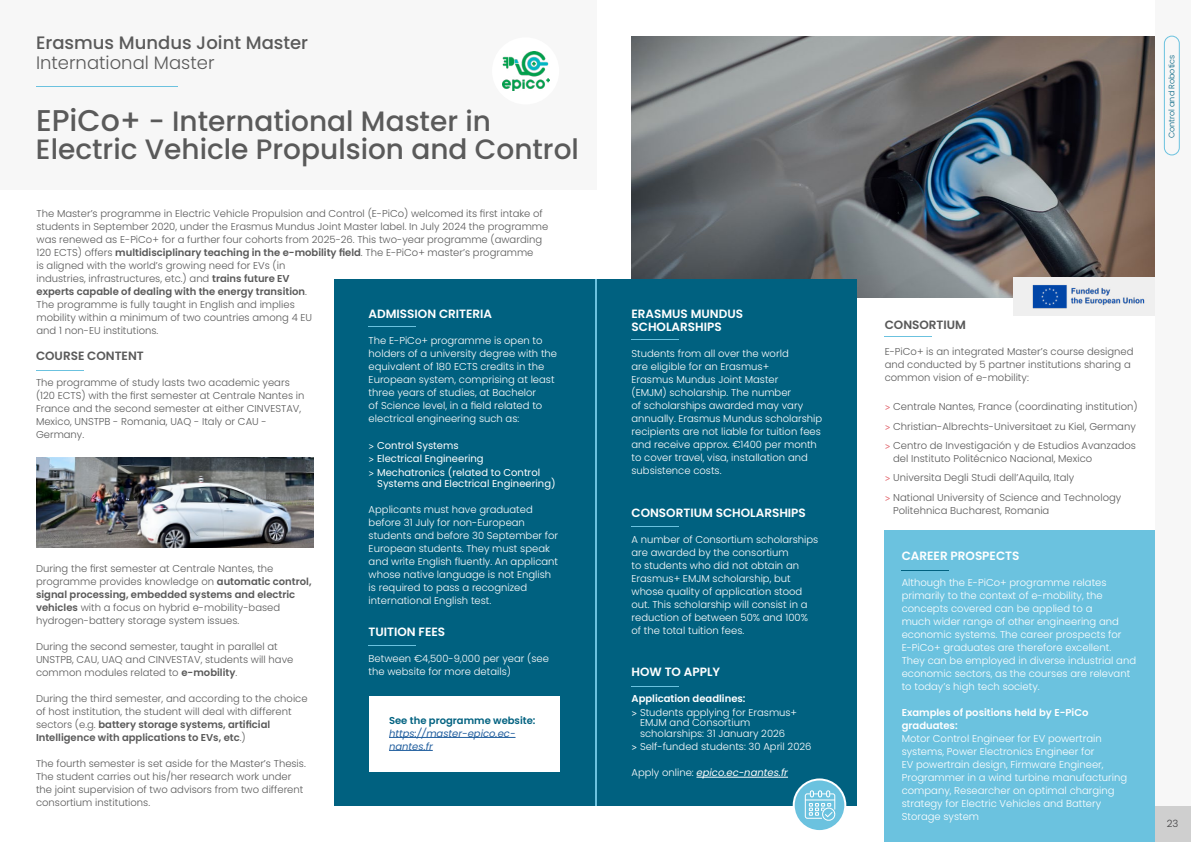
<style>
.page{position:relative;width:1191px;height:842px;background:#fff}
.page>*{position:absolute;margin:0;border:0;box-sizing:border-box;transform-origin:0 0}
.t1{font:500 28px/28px "Poppins";color:#5a5a5a}
.t2{font:500 18px "Poppins";color:#5a5a5a}
.t3{font:300 18px "Poppins";color:#5a5a5a}
.t4{font:600 12px/13px "Poppins";color:#fff}
.t5{font:600 12px "Poppins";color:#5a5a5a}
.t6{font:600 12px "Poppins";color:#595959}
.t7{font:300 10px/13px "Poppins";color:#fff}
.t8{font:300 10px/13px "Poppins";color:#5a5a5a}
.t9{font:300 10px/19.4px "Poppins";color:#595959}
.t10{font:10px/13.8px "Poppins";color:#fff}
.t11{font:600 10px/13px "Poppins";color:#fff}
.t12{font:italic 10px/13px "Poppins";color:#215e9e}
.t13{font:italic 10px "Poppins";color:#fff}
.t14{font:600 10px "Poppins";color:#006180}
.t15{font:300 10px "Poppins";color:#414042}
.t16{font:300 8px "Poppins";color:#006180}
.s1{font-size:30px}
.s2{font-weight:600}
.s3{font-family:"Titillium Web"}
.s4{font-family:"Titillium Web";font-weight:400}
.s5{font-weight:300;font-style:normal}
.s6{font-family:"Titillium Web";font-weight:400;color:#e15f67}
</style>
<div class="page">
<div style="left:0;top:0;width:596px;height:189px;background:#f7f7f7"></div>
<img style="left:631px;top:36px;width:524px;height:262px">
<div style="left:1155px;top:806px;width:36px;height:36px;background:#cfcfcf"></div>
<div style="left:1155px;top:0;width:36px;height:806px;background:#f7f7f7"></div>
<div style="left:334px;top:279px;width:522px;height:527px;background:#006180"></div>
<img style="left:37px;top:457px;width:277px;height:90px">
<div style="left:369px;top:696px;width:190px;height:75px;background:#fff"></div>
<div style="left:492px;top:37px;width:67px;height:67px;background:#fff;border-radius:50%"></div>
<hr style="left:369px;top:645px;width:47px;height:1px;background:#6bc2df">
<hr style="left:369px;top:326px;width:47px;height:1px;background:#6bc2df">
<hr style="left:37px;top:370px;width:47px;height:1px;background:#6bc2df">
<div style="left:884px;top:530px;width:271px;height:312px;background:#6bc2df"></div>
<hr style="left:594px;top:279px;width:2px;height:527px;background:#6bc2df">
<svg style="left:793px;top:779px;width:52px;height:52px"></svg>
<div style="left:792px;top:778px;width:54px;height:54px;border:2px solid #fff;border-radius:50%"></div>
<div style="left:1013px;top:277px;width:142px;height:39px;background:#efefef"></div>
<hr style="left:884px;top:337px;width:48px;height:1px;background:#6bc2df">
<hr style="left:901px;top:570px;width:48px;height:1px;background:#006180">
<hr style="left:631px;top:339px;width:47px;height:1px;background:#6bc2df">
<hr style="left:631px;top:526px;width:47px;height:1px;background:#6bc2df">
<hr style="left:631px;top:686px;width:47px;height:1px;background:#6bc2df">
<hr style="left:36px;top:86px;width:142px;height:1px;background:#6bc2df">
<div style="left:1164px;top:36px;width:15px;height:119px;border:1px solid #6bc2df;border-radius:7px"></div>
<img style="left:502px;top:52px;width:47px;height:38px">
<img style="left:1032px;top:285px;width:113px;height:24px">
<hr style="left:389px;top:737px;width:126px;height:1px;background:#215e9e">
<hr style="left:389px;top:750px;width:44px;height:1px;background:#215e9e">
<hr style="left:696px;top:777px;width:92px;height:1px;background:#fff">
<svg style="left:805px;top:790px;width:32px;height:32px"></svg>
<h2 class="t2" style="left:36px;top:32px;width:274px">Erasmus Mundus Joint Master</h2>
<h2 class="t3" style="left:36px;top:52px;width:180px">International Master</h2>
<h1 class="t1" style="left:36px;top:107px;width:544px"><span class="s1">EPiCo+</span> - International Master in<br>Electric Vehicle Propulsion and Control</h1>
<p class="t8" style="left:36px;top:207px;width:513px">The Master’s programme in Electric Vehicle Propulsion and Control (E-PiCo) welcomed its first intake of students in September 2020, under the Erasmus Mundus Joint Master label. In July 2024 the programme was renewed as E-PiCo+ for a further four cohorts from 2025-26. This two-year programme (awarding 120 ECTS) offers <span class="s2">multidisciplinary teaching in the e-mobility field</span>. The E-PiCo+ master’s programme</p>
<p class="t8" style="left:36px;top:259px;width:277px">is aligned with the world’s growing need for EVs (in industries, infrastructures, etc.) and <span class="s2">trains future EV experts capable of dealing with the energy transition</span>.<br>The programme is fully taught in English and implies mobility within a minimum of two countries among 4 EU and 1 non-EU institutions.</p>
<p class="t4" style="left:369px;top:307px;width:125px">ADMISSION CRITERIA</p>
<p class="t7" style="left:369px;top:334px;width:190px">The E-PiCo+ programme is open to holders of a university degree with the equivalent of 180 ECTS credits in the European system, comprising at least three years of studies, at Bachelor<br>of Science level, in a field related to electrical engineering such as:</p>
<p class="t10" style="left:369px;top:438px;width:173px"><span class="s3">&gt;</span> Control Systems<br><span class="s3">&gt;</span> Electrical Engineering<br><span class="s3">&gt;</span> Mechatronics (related to Control</p>
<p class="t10" style="left:377px;top:476px;width:180px">Systems and Electrical Engineering)</p>
<p class="t7" style="left:369px;top:502px;width:191px">Applicants must have graduated before 31 July for non-European students and before 30 September for European students. They must speak and write English fluently. An applicant whose native language is not English is required to pass a recognized international English test.</p>
<p class="t4" style="left:369px;top:626px;width:78px">TUITION FEES</p>
<p class="t7" style="left:369px;top:652px;width:182px">Between €4,500-9,000 per year (see the website for more details)</p>
<p class="t14" style="left:389px;top:714px;width:148px">See the programme website:</p>
<p class="t12" style="left:389px;top:727px;width:128px">https://master-epico.ec&shy;nantes.fr</p>
<p class="t5" style="left:36px;top:349px;width:109px">COURSE CONTENT</p>
<p class="t8" style="left:36px;top:376px;width:270px">The programme of study lasts two academic years (120 ECTS) with the first semester at Centrale Nantes in France and the second semester at either CINVESTAV, Mexico, UNSTPB - Romania, UAQ - Italy or CAU - Germany.</p>
<p class="t8" style="left:36px;top:562px;width:277px">During the first semester at Centrale Nantes, the programme provides knowledge on <span class="s2">automatic control, signal processing, embedded systems and electric vehicles</span> with a focus on hybrid e-mobility-based hydrogen-battery storage system issues.</p>
<p class="t8" style="left:36px;top:640px;width:259px">During the second semester, taught in parallel at<br>UNSTPB, CAU, UAQ and CINVESTAV, students will have common modules related to <span class="s2">e-mobility</span>.</p>
<p class="t8" style="left:36px;top:692px;width:273px">During the third semester, and according to the choice of host institution, the student will deal with different sectors (e.g. <span class="s2">battery storage systems, artificial Intelligence with applications to EVs, etc</span>.)</p>
<p class="t8" style="left:36px;top:757px;width:271px">The fourth semester is set aside for the Master’s Thesis.<br>The student carries out his/her research work under the joint supervision of two advisors from two different consortium institutions.</p>
<p class="t4" style="left:631px;top:307px;width:113px">ERASMUS MUNDUS<br>SCHOLARSHIPS</p>
<p class="t7" style="left:631px;top:347px;width:192px">Students from all over the world<br>are eligible for an Erasmus+<br>Erasmus Mundus Joint Master<br>(EMJM) scholarship. The number<br>of scholarships awarded may vary annually. Erasmus Mundus scholarship recipients are not liable for tuition fees and receive approx. €1400 per month to cover travel, visa, installation and subsistence costs.</p>
<p class="t4" style="left:631px;top:506px;width:176px">CONSORTIUM SCHOLARSHIPS</p>
<p class="t7" style="left:631px;top:533px;width:188px">A number of Consortium scholarships are awarded by the consortium<br>to students who did not obtain an<br>Erasmus+ EMJM scholarship, but whose quality of application stood out. This scholarship will consist in a reduction of between 50% and 100% of the total tuition fees.</p>
<p class="t4" style="left:631px;top:666px;width:90px">HOW TO APPLY</p>
<p class="t7" style="left:631px;top:692px;width:167px;line-height:13.8px"><span class="s2">Application deadlines:<br></span><span class="s4">&gt;</span> Students applying for Erasmus+</p>
<p class="t7" style="left:640px;top:718px;width:147px;line-height:10.3px">EMJM and Consortium scholarships: 31 January 2026</p>
<p class="t7" style="left:631px;top:740px;width:181px"><span class="s4">&gt;</span> Self-funded students: 30 April 2026</p>
<p class="t13" style="left:631px;top:767px;width:158px"><span class="s5">Apply online:</span> epico.ec-nantes.fr</p>
<p class="t16" style="left:1167px;top:138px;width:85px;rotate:-90deg">Control and Robotics</p>
<p class="t6" style="left:884px;top:318px;width:83px">CONSORTIUM</p>
<p class="t9" style="left:884px;top:345px;width:250px;line-height:13px">E-PiCo+ is an integrated Master’s course designed and conducted by 5 partner institutions sharing a common vision of e-mobility:</p>
<p class="t9" style="left:884px;top:397px;width:254px"><span class="s6">&gt;</span> Centrale Nantes, France (coordinating institution) <span class="s6">&gt;</span> Christian-Albrechts-Universitaet zu Kiel, Germany <span class="s6">&gt;</span> Centro de Investigación y de Estudios Avanzados</p>
<p class="t9" style="left:884px;top:449px;width:238px;text-indent:8px">del Instituto Politécnico Nacional, Mexico<br><span class="s6">&gt;</span> Universita Degli Studi dell’Aquila, Italy<br><span class="s6">&gt;</span> National University of Science and Technology</p>
<p class="t9" style="left:893px;top:501px;width:158px">Politehnica Bucharest, Romania</p>
<p class="t4" style="left:901px;top:549px;width:119px">CAREER PROSPECTS</p>
<p class="t7" style="left:901px;top:576px;width:236px">Although the E-PiCo+ programme relates primarily to the context of e-mobility, the concepts covered can be applied to a<br>much wider range of other engineering and economic systems. The career prospects for E-PiCo+ graduates are therefore excellent.<br>They can be employed in diverse industrial and economic sectors, as the courses are relevant to today’s high tech society.</p>
<p class="t11" style="left:901px;top:706px;width:188px">Examples of positions held by E-PiCo graduates:</p>
<p class="t7" style="left:901px;top:732px;width:227px">Motor Control Engineer for EV powertrain systems, Power Electronics Engineer for<br>EV powertrain design, Firmware Engineer, Programmer in a wind turbine manufacturing company, Researcher on optimal charging strategy for Electric Vehicles and Battery Storage system</p>
<p class="t15" style="left:1166px;top:817px;width:13px">23</p>
</div>
